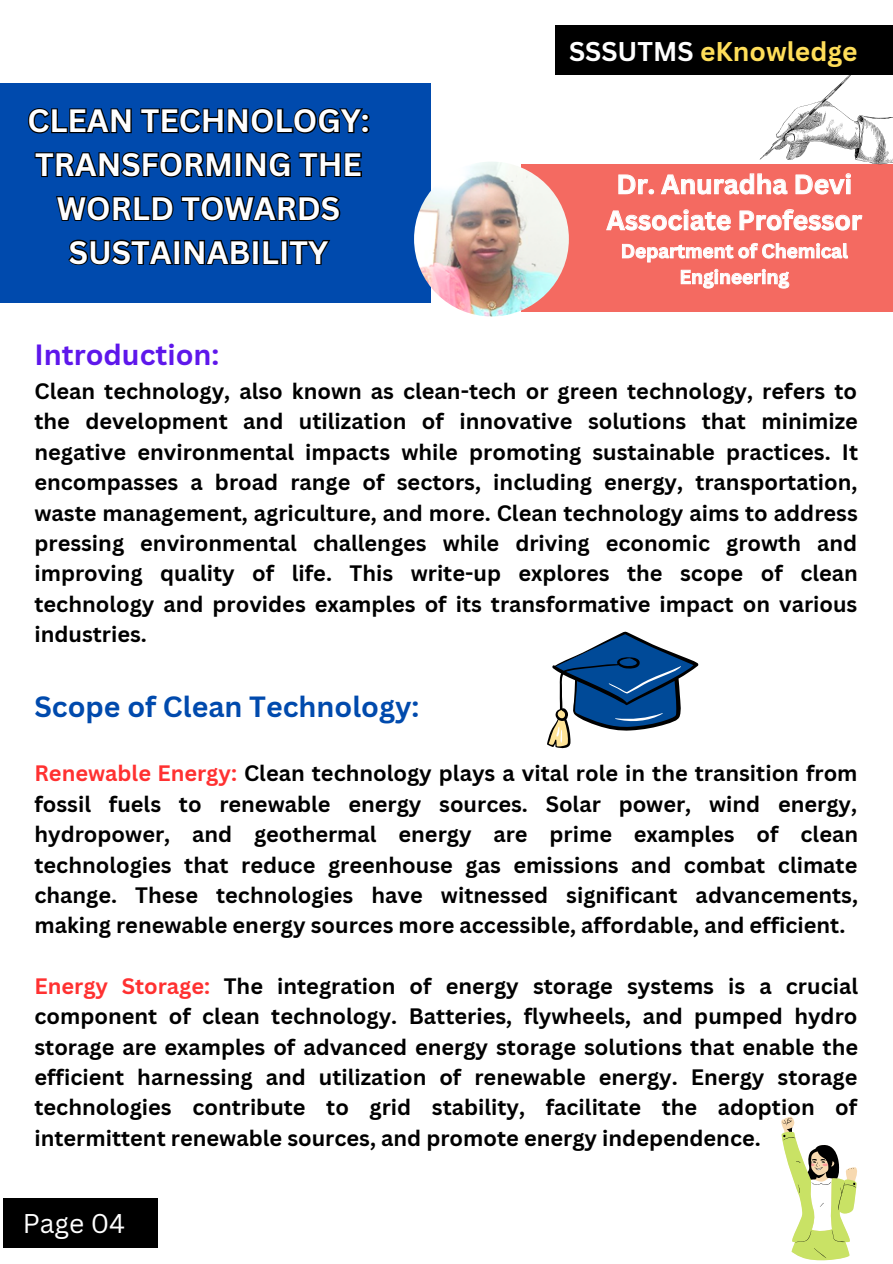
<style>
.page{position:relative;width:893px;height:1264px;background:#fff}
.page>*{position:absolute;margin:0;border:0;box-sizing:border-box;transform-origin:0 0}
.t1{font:700 31.5px/43.8px "Canva Sans";color:#fff;text-align:center}
.t2{font:700 28.5px "Canva Sans";color:#004aad}
.t3{font:700 28.5px "Canva Sans";color:#5e17eb}
.t4{font:700 26.4px "Canva Sans";color:#fff}
.t5{font:700 26.4px "Canva Sans";color:#ffde59}
.t6{font:26.4px "Canva Sans";color:#fff}
.t7{font:700 21.75px/30.3px "Canva Sans";color:#000;text-align:justify}
.t8{font:700 18.9px/25.8px "Canva Sans";color:#fff;text-align:center}
.s1{color:#fff}
.s2{color:#ff3131}
</style>
<div class="page">
<div style="left:521px;top:164px;width:371px;height:148px;background:#f46a61"></div>
<div style="left:0;top:83px;width:430px;height:219px;background:#004aad"></div>
<img style="left:414px;top:162px;width:155px;height:154px;border-radius:50%">
<svg style="left:759px;top:75px;width:133px;height:89px"></svg>
<svg style="left:547px;top:631px;width:151px;height:118px"></svg>
<svg style="left:781px;top:1116px;width:76px;height:145px"></svg>
<div style="left:555px;top:26px;width:337px;height:49px;background:#000"></div>
<div style="left:3px;top:1197px;width:155px;height:50px;background:#000"></div>
<svg style="left:27px;top:108px;width:343px;height:26px"></svg>
<svg style="left:34px;top:151px;width:328px;height:27px"></svg>
<svg style="left:56px;top:195px;width:285px;height:27px"></svg>
<svg style="left:68px;top:239px;width:263px;height:27px"></svg>
<svg style="left:618px;top:173px;width:233px;height:22px"></svg>
<svg style="left:606px;top:209px;width:256px;height:22px"></svg>
<svg style="left:622px;top:243px;width:226px;height:46px"></svg>
<p class="t1" style="left:27px;top:98px;width:344px">CLEAN TECHNOLOGY:</p>
<p class="t1" style="left:35px;top:142px;width:328px">TRANSFORMING THE<br>WORLD TOWARDS<br>SUSTAINABILITY</p>
<p class="t5" style="left:569px;top:32px;width:290px"><span class="s1">SSSUTMS</span> eKnowledge</p>
<p class="t4" style="left:616px;top:165px;width:237px">Dr. Anuradha Devi</p>
<p class="t4" style="left:606px;top:201px;width:257px">Associate Professor</p>
<p class="t8" style="left:620px;top:238px;width:229px">Department of Chemical<br>Engineering</p>
<p class="t3" style="left:34px;top:335px;width:186px">Introduction:</p>
<p class="t7" style="left:34px;top:375px;width:825px">Clean technology, also known as clean-tech or green technology, refers to the development and utilization of innovative solutions that minimize negative environmental impacts while promoting sustainable practices. It encompasses a broad range of sectors, including energy, transportation, waste management, agriculture, and more. Clean technology aims to address pressing environmental challenges while driving economic growth and improving quality of life. This write-up explores the scope of clean technology and provides examples of its transformative impact on various industries.</p>
<p class="t2" style="left:34px;top:687px;width:386px">Scope of Clean Technology:</p>
<p class="t7" style="left:34px;top:757px;width:825px"><span class="s2">Renewable Energy:</span> Clean technology plays a vital role in the transition from fossil fuels to renewable energy sources. Solar power, wind energy, hydropower, and geothermal energy are prime examples of clean technologies that reduce greenhouse gas emissions and combat climate change. These technologies have witnessed significant advancements, making renewable energy sources more accessible, affordable, and efficient.</p>
<p class="t7" style="left:34px;top:970px;width:825px"><span class="s2">Energy Storage:</span> The integration of energy storage systems is a crucial component of clean technology. Batteries, flywheels, and pumped hydro storage are examples of advanced energy storage solutions that enable the efficient harnessing and utilization of renewable energy. Energy storage technologies contribute to grid stability, facilitate the adoption of intermittent renewable sources, and promote energy independence.</p>
<p class="t6" style="left:23px;top:1204px;width:104px">Page 04</p>
</div>
